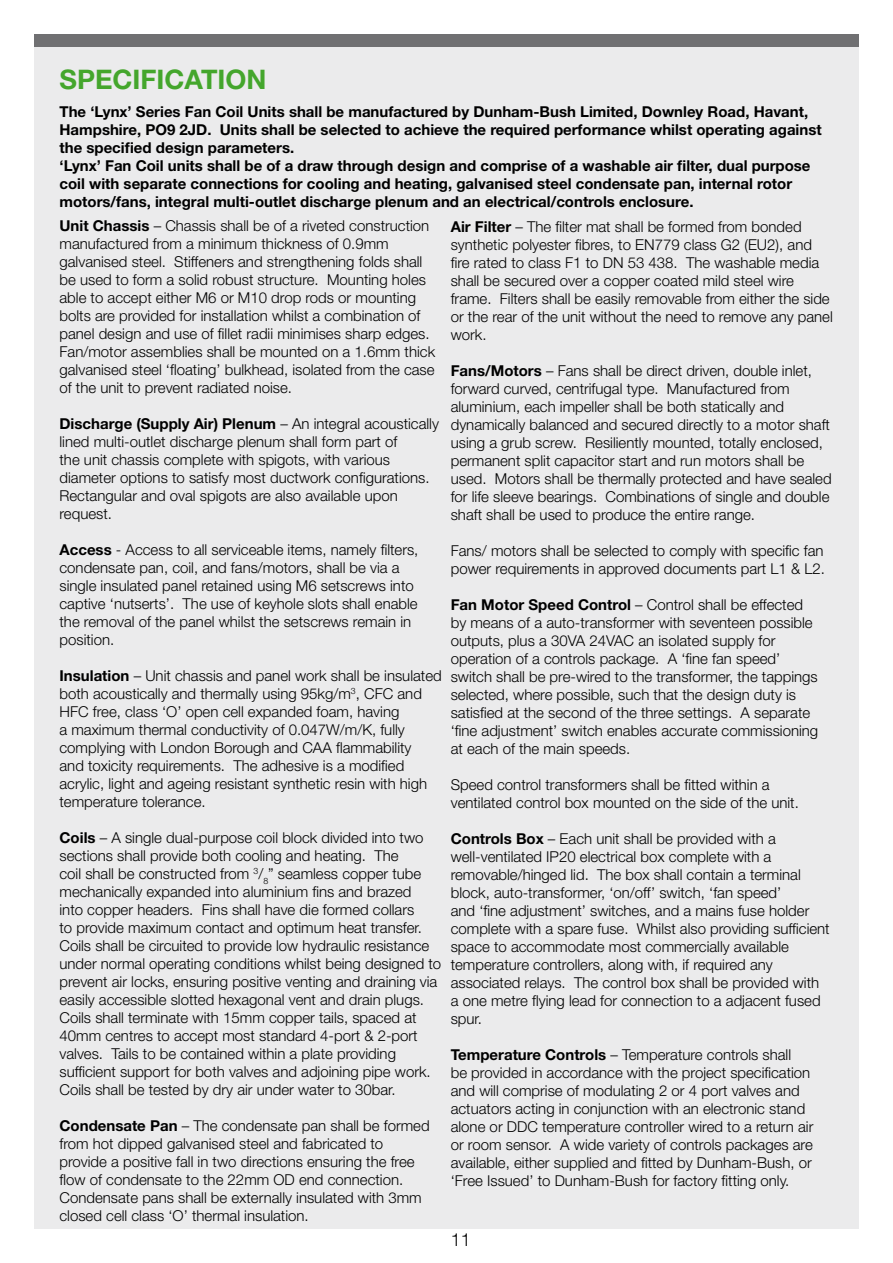
<style>
.page{position:relative;width:893px;height:1263px;background:#fff}
.page>*{position:absolute;margin:0;border:0;box-sizing:border-box;transform-origin:0 0}
.t1{font:700 27px "Helvetica Neue LT Std";color:#44a62c}
.t2{font:300 18px "Helvetica Neue LT Std";color:#000}
.t3{font:300 15px/18px "Helvetica Neue LT Std";color:#000}
.t4{font:700 15px/18px "Helvetica Neue LT Std";color:#000}
.s1{font-weight:700}
</style>
<div class="page">
<div style="left:34px;top:34px;width:825px;height:1195px;background:#ebebec"></div>
<div style="left:34px;top:34px;width:825px;height:13px;background:#707072"></div>
<h1 class="t1" style="left:60px;top:63px;width:208px">SPECIFICATION</h1>
<p class="t4" style="left:60px;top:102px;width:764px">The ‘Lynx’ Series Fan Coil Units shall be manufactured by Dunham-Bush Limited, Downley Road, Havant, Hampshire, PO9 2JD. Units shall be selected to achieve the required performance whilst operating against the specified design parameters.<br>‘Lynx’ Fan Coil units shall be of a draw through design and comprise of a washable air filter, dual purpose coil with separate connections for cooling and heating, galvanised steel condensate pan, internal rotor motors/fans, integral multi-outlet discharge plenum and an electrical/controls enclosure.</p>
<p class="t3" style="left:60px;top:217px;width:377px"><span class="s1">Unit Chassis</span> – Chassis shall be of a riveted construction manufactured from a minimum thickness of 0.9mm galvanised steel. Stiffeners and strengthening folds shall be used to form a solid robust structure. Mounting holes able to accept either M6 or M1 0 drop rods or mounting bolts are provided for installation whilst a combination of panel design and use of fillet radii minimises sharp edges.<br>Fan/motor assemblies shall be mounted on a 1 .6mm thick galvanised steel ‘floating’ bulkhead, isolated from the case of the unit to prevent radiated noise.</p>
<p class="t3" style="left:60px;top:415px;width:381px"><span class="s1">Discharge (Supply Air) Plenum</span> – An integral acoustically lined multi-outlet discharge plenum shall form part of<br>the unit chassis complete with spigots, with various diameter options to satisfy most ductwork configurations.<br>Rectangular and oval spigots are also available upon request.</p>
<p class="t3" style="left:60px;top:541px;width:360px"><span class="s1">Access</span> - Access to all serviceable items, namely filters, condensate pan, coil, and fans/motors, shall be via a single insulated panel retained using M6 setscrews into captive ‘nutserts’. The use of keyhole slots shall enable the removal of the panel whilst the setscrews remain in position.</p>
<p class="t3" style="left:60px;top:667px;width:384px"><span class="s1">Insulation</span> – Unit chassis and panel work shall be insulated both acoustically and thermally using 95kg/m<sup>3</sup>, CFC and HFC free, class ‘O’ open cell expanded foam, having<br>a maximum thermal conductivity of 0.047W/m/K, fully complying with London Borough and CAA flammability<br>and toxicity requirements. The adhesive is a modified acrylic, light and ageing resistant synthetic resin with high temperature tolerance.</p>
<p class="t3" style="left:60px;top:829px;width:383px"><span class="s1">Coils</span> – A single dual-purpose coil block divided into two sections shall provide both cooling and heating. The<br>coil shall be constructed from <sup>3</sup>/<sub>8</sub>” seamless copper tube mechanically expanded into aluminium fins and brazed<br>into copper headers. Fins shall have die formed collars<br>to provide maximum contact and optimum heat transfer.<br>Coils shall be circuited to provide low hydraulic resistance under normal operating conditions whilst being designed to prevent air locks, ensuring positive venting and draining via easily accessible slotted hexagonal vent and drain plugs.<br>Coils shall terminate with 1 5mm copper tails, spaced at 40mm centres to accept most standard 4-port &amp; 2-port valves. Tails to be contained within a plate providing sufficient support for both valves and adjoining pipe work.<br>Coils shall be tested by dry air under water to 30bar.</p>
<p class="t3" style="left:60px;top:1117px;width:372px"><span class="s1">Condensate Pan</span> – The condensate pan shall be formed from hot dipped galvanised steel and fabricated to provide a positive fall in two directions ensuring the free flow of condensate to the 22mm OD end connection.<br>Condensate pans shall be externally insulated with 3mm closed cell class ‘O’ thermal insulation.</p>
<p class="t3" style="left:451px;top:217px;width:384px"><span class="s1">Air Filter</span> – The filter mat shall be formed from bonded synthetic polyester fibres, to EN779 class G2 (EU2), and fire rated to class F1 to DN 53 438. The washable media shall be secured over a copper coated mild steel wire frame. Filters shall be easily removable from either the side or the rear of the unit without the need to remove any panel work.</p>
<p class="t3" style="left:451px;top:361px;width:382px"><span class="s1">Fans/Motors</span> – Fans shall be direct driven, double inlet, forward curved, centrifugal type. Manufactured from aluminium, each impeller shall be both statically and dynamically balanced and secured directly to a motor shaft using a grub screw. Resiliently mounted, totally enclosed, permanent split capacitor start and run motors shall be used. Motors shall be thermally protected and have sealed for life sleeve bearings. Combinations of single and double shaft shall be used to produce the entire range.</p>
<p class="t3" style="left:451px;top:541px;width:376px">Fans/ motors shall be selected to comply with specific fan power requirements in approved documents part L1 &amp; L2.</p>
<p class="t3" style="left:451px;top:595px;width:369px"><span class="s1">Fan Motor Speed Control</span> – Control shall be effected by means of a auto-transformer with seventeen possible outputs, plus a 30VA 24VAC an isolated supply for operation of a controls package. A ‘fine fan speed’ switch shall be pre-wired to the transformer, the tappings selected, where possible, such that the design duty is satisfied at the second of the three settings. A separate ‘fine adjustment’ switch enables accurate commissioning at each of the main speeds.</p>
<p class="t3" style="left:451px;top:775px;width:350px">Speed control transformers shall be fitted within a ventilated control box mounted on the side of the unit.</p>
<p class="t3" style="left:451px;top:829px;width:380px"><span class="s1">Controls Box</span> – Each unit shall be provided with a well‑ventilated IP20 electrical box complete with a removable/hinged lid. The box shall contain a terminal block, auto-transformer, ‘on/off’ switch, ‘fan speed’<br>and ‘fine adjustment’ switches, and a mains fuse holder complete with a spare fuse. Whilst also providing sufficient space to accommodate most commercially available temperature controllers, along with, if required any associated relays. The control box shall be provided with a one metre flying lead for connection to a adjacent fused spur.</p>
<p class="t3" style="left:451px;top:1045px;width:364px"><span class="s1">Temperature Controls</span> – Temperature controls shall<br>be provided in accordance with the project specification and will comprise of modulating 2 or 4 port valves and actuators acting in conjunction with an electronic stand alone or DDC temperature controller wired to a return air or room sensor. A wide variety of controls packages are available, either supplied and fitted by Dunham‑Bush, or ‘Free Issued’ to Dunham‑Bush for factory fitting only.</p>
<p class="t2" style="left:451px;top:1229px;width:9px">11</p>
</div>
